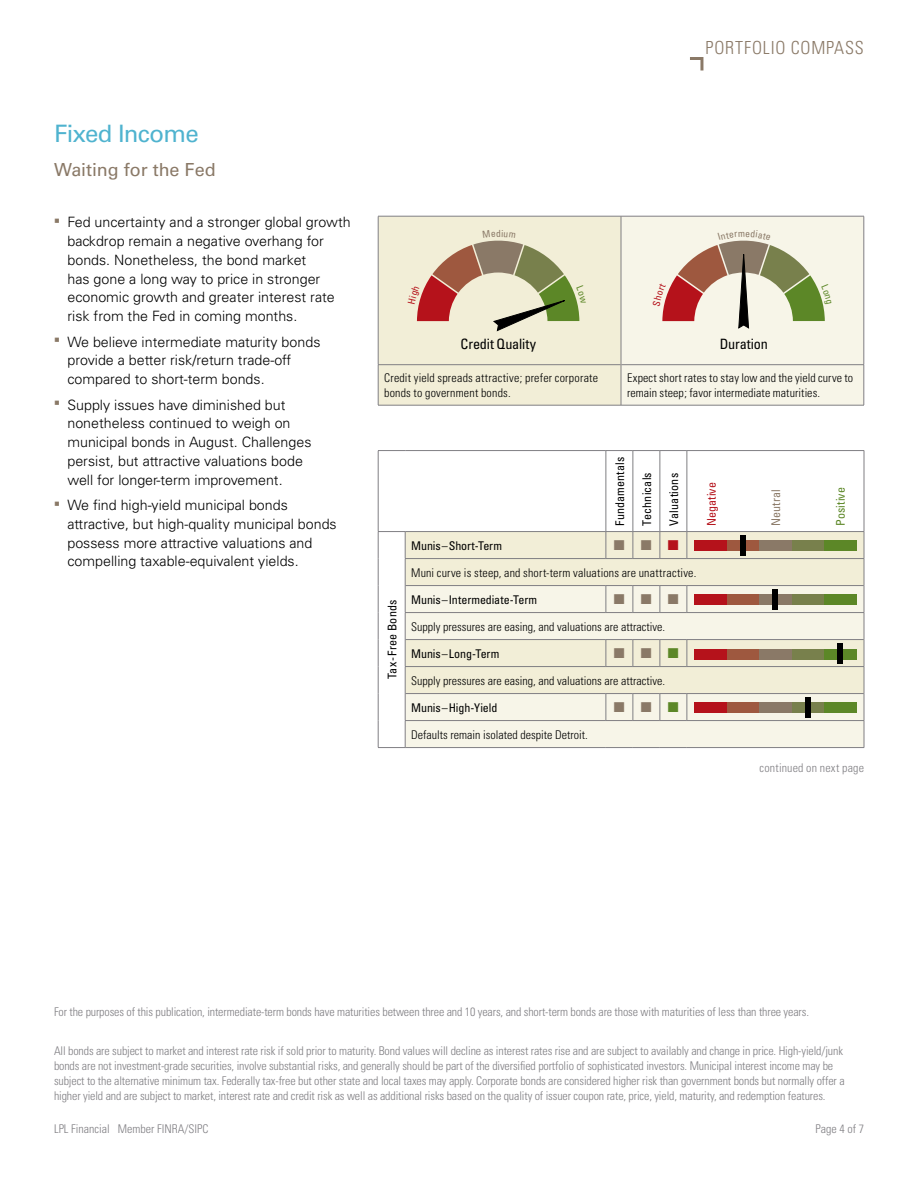
<style>
.page{position:relative;width:918px;height:1188px;background:#fff}
.page>*{position:absolute;margin:0;border:0;box-sizing:border-box;transform-origin:0 0}
.t1{font:24px "Univers";letter-spacing:-.025em;color:#4fb3cf}
.t2{font:300 condensed 18px "Univers";letter-spacing:.045em;color:#8a7967}
.t3{font:18px "Univers";letter-spacing:-.005em;color:#8a7967}
.t4{font:300 14.25px/18.8px "Univers";color:#000}
.t5{font:condensed 14.25px "Univers";letter-spacing:-.01em;color:#000}
.t6{font:14.25px "Zapf Dingbats ITC";color:#8a7967}
.t7{font:300 condensed 12px/15px "Univers";letter-spacing:-.01em;color:#807f83}
.t8{font:300 condensed 12px/14.4px "Univers";letter-spacing:.005em;color:#000}
.t9{font:condensed 12px "Univers";color:#000}
.t10{font:condensed 12px "Univers";letter-spacing:.02em;color:#000}
.t11{font:300 condensed 12px "Univers";letter-spacing:.015em;color:#807f83}
.t12{font:condensed 12px "Univers";letter-spacing:-.005em;color:#b5121b}
.t13{font:condensed 12px "Univers";color:#5c8727}
.t14{font:condensed 12px "Univers";letter-spacing:-.005em;color:#8a7967}
.s1{color:#b5121b}
.s2{color:#5c8727}
</style>
<div class="page">
<svg style="left:690px;top:57px;width:14px;height:14px"></svg>
<div style="left:379px;top:217px;width:242px;height:188px;background:#f2eed7"></div>
<div style="left:622px;top:217px;width:242px;height:188px;background:#f7f5e8"></div>
<hr style="left:378px;top:216px;width:243px;height:1px;background:#807f83">
<hr style="left:378px;top:216px;width:1px;height:148px;background:#807f83">
<hr style="left:621px;top:216px;width:243px;height:1px;background:#807f83">
<hr style="left:864px;top:216px;width:1px;height:148px;background:#807f83">
<hr style="left:378px;top:364px;width:243px;height:1px;background:#807f83">
<hr style="left:378px;top:365px;width:1px;height:40px;background:#807f83">
<hr style="left:621px;top:364px;width:243px;height:1px;background:#807f83">
<hr style="left:864px;top:365px;width:1px;height:40px;background:#807f83">
<hr style="left:378px;top:405px;width:243px;height:1px;background:#807f83">
<hr style="left:621px;top:405px;width:243px;height:1px;background:#807f83">
<hr style="left:621px;top:216px;width:1px;height:149px;background:#807f83">
<hr style="left:621px;top:365px;width:1px;height:40px;background:#807f83">
<div style="left:406px;top:532px;width:200px;height:53px;background:#f2eed7"></div>
<svg style="left:406px;top:586px;width:200px;height:161px;background:#f4f2e1"></svg>
<hr style="left:405px;top:558px;width:201px;height:1px;background:#807f83">
<hr style="left:405px;top:612px;width:201px;height:1px;background:#807f83">
<hr style="left:405px;top:666px;width:201px;height:1px;background:#807f83">
<hr style="left:405px;top:720px;width:201px;height:1px;background:#807f83">
<hr style="left:606px;top:451px;width:1px;height:80px;background:#807f83">
<hr style="left:633px;top:451px;width:1px;height:80px;background:#807f83">
<hr style="left:660px;top:451px;width:1px;height:80px;background:#807f83">
<hr style="left:687px;top:451px;width:1px;height:80px;background:#807f83">
<hr style="left:864px;top:451px;width:1px;height:80px;background:#807f83">
<hr style="left:405px;top:585px;width:201px;height:1px;background:#807f83">
<hr style="left:405px;top:639px;width:201px;height:1px;background:#807f83">
<hr style="left:405px;top:693px;width:201px;height:1px;background:#807f83">
<hr style="left:405px;top:747px;width:201px;height:1px;background:#807f83">
<svg style="left:378px;top:531px;width:28px;height:217px"></svg>
<svg style="left:378px;top:450px;width:27px;height:1px"></svg>
<hr style="left:378px;top:451px;width:1px;height:80px;background:#807f83">
<hr style="left:405px;top:450px;width:201px;height:1px;background:#807f83">
<svg style="left:606px;top:450px;width:81px;height:1px"></svg>
<hr style="left:687px;top:450px;width:177px;height:1px;background:#807f83">
<hr style="left:405px;top:531px;width:201px;height:1px;background:#807f83">
<svg style="left:606px;top:531px;width:259px;height:217px;background:#ece9d8"></svg>
<hr style="left:687px;top:531px;width:177px;height:1px;background:#807f83">
<div style="left:694px;top:540px;width:33px;height:10px;background:#b5121b"></div>
<div style="left:792px;top:540px;width:32px;height:10px;background:#78804c"></div>
<div style="left:727px;top:540px;width:32px;height:10px;background:#9e583f"></div>
<div style="left:759px;top:540px;width:33px;height:10px;background:#8a7967"></div>
<div style="left:824px;top:540px;width:32px;height:10px;background:#5c8727"></div>
<div style="left:694px;top:594px;width:33px;height:10px;background:#b5121b"></div>
<div style="left:792px;top:594px;width:32px;height:10px;background:#78804c"></div>
<div style="left:727px;top:594px;width:32px;height:10px;background:#9e583f"></div>
<div style="left:759px;top:594px;width:33px;height:10px;background:#8a7967"></div>
<div style="left:824px;top:594px;width:32px;height:10px;background:#5c8727"></div>
<div style="left:694px;top:649px;width:33px;height:10px;background:#b5121b"></div>
<div style="left:792px;top:649px;width:32px;height:10px;background:#78804c"></div>
<div style="left:727px;top:649px;width:32px;height:10px;background:#9e583f"></div>
<div style="left:759px;top:649px;width:33px;height:10px;background:#8a7967"></div>
<div style="left:824px;top:649px;width:32px;height:10px;background:#5c8727"></div>
<div style="left:694px;top:702px;width:33px;height:10px;background:#b5121b"></div>
<div style="left:792px;top:702px;width:32px;height:10px;background:#78804c"></div>
<div style="left:727px;top:702px;width:32px;height:10px;background:#9e583f"></div>
<div style="left:759px;top:702px;width:33px;height:10px;background:#8a7967"></div>
<div style="left:824px;top:702px;width:32px;height:10px;background:#5c8727"></div>
<div style="left:740px;top:535px;width:6px;height:21px;background:#000"></div>
<div style="left:772px;top:589px;width:6px;height:21px;background:#000"></div>
<div style="left:837px;top:643px;width:6px;height:21px;background:#000"></div>
<div style="left:805px;top:697px;width:6px;height:21px;background:#000"></div>
<svg style="left:653px;top:230px;width:179px;height:99px;background:#cabba6"></svg>
<svg style="left:408px;top:230px;width:178px;height:102px;background:#c8b89d"></svg>
<h1 class="t1" style="left:54px;top:119px;width:146px">Fixed Income</h1>
<h2 class="t3" style="left:54px;top:158px;width:163px">Waiting for the Fed</h2>
<p class="t4" style="left:67px;top:213px;width:285px">Fed uncertainty and a stronger global growth backdrop remain a negative overhang for bonds. Nonetheless, the bond market<br>has gone a long way to price in stronger economic growth and greater interest rate risk from the Fed in coming months.</p>
<p class="t4" style="left:67px;top:332px;width:254px">We believe intermediate maturity bonds provide a better risk/return trade-off compared to short-term bonds.</p>
<p class="t4" style="left:67px;top:395px;width:246px">Supply issues have diminished but nonetheless continued to weigh on municipal bonds in August. Challenges persist, but attractive valuations bode well for longer-term improvement.</p>
<p class="t4" style="left:67px;top:496px;width:271px">We find high-yield municipal bonds attractive, but high-quality municipal bonds possess more attractive valuations and compelling taxable-equivalent yields.</p>
<h2 class="t2" style="left:705px;top:37px;width:160px">PORTFOLIO COMPASS</h2>
<p class="t5" style="left:461px;top:335px;width:77px">Credit Quality</p>
<p class="t5" style="left:720px;top:335px;width:50px">Duration</p>
<p class="t8" style="left:384px;top:371px;width:215px">Credit yield spreads attractive; prefer corporate bonds to government bonds.</p>
<p class="t8" style="left:627px;top:371px;width:228px">Expect short rates to stay low and the yield curve to remain steep; favor intermediate maturities.</p>
<p class="t10" style="left:385px;top:679px;width:81px;rotate:-90deg">Tax-Free Bonds</p>
<p class="t9" style="left:612px;top:526px;width:70px;rotate:-90deg">Fundamentals</p>
<p class="t9" style="left:639px;top:526px;width:55px;rotate:-90deg">Technicals</p>
<p class="t10" style="left:666px;top:526px;width:54px;rotate:-90deg">Valuations</p>
<p class="t12" style="left:704px;top:526px;width:45px;rotate:-90deg">Negative</p>
<p class="t14" style="left:768px;top:526px;width:37px;rotate:-90deg">Neutral</p>
<p class="t13" style="left:833px;top:526px;width:40px;rotate:-90deg">Positive</p>
<p class="t9" style="left:411px;top:538px;width:92px">Munis–Short-Term</p>
<p class="t6" style="left:614px;top:539px;width:66px">■■<span class="s1">■</span></p>
<p class="t8" style="left:411px;top:565px;width:287px">Muni curve is steep, and short-term valuations are unattractive.</p>
<p class="t9" style="left:411px;top:592px;width:127px">Munis–Intermediate-Term</p>
<p class="t6" style="left:614px;top:593px;width:66px">■■■</p>
<p class="t8" style="left:411px;top:619px;width:255px">Supply pressures are easing, and valuations are attractive.</p>
<p class="t9" style="left:411px;top:646px;width:90px">Munis–Long-Term</p>
<p class="t6" style="left:614px;top:647px;width:66px">■■<span class="s2">■</span></p>
<p class="t8" style="left:411px;top:673px;width:255px">Supply pressures are easing, and valuations are attractive.</p>
<p class="t9" style="left:411px;top:700px;width:88px">Munis–High-Yield</p>
<p class="t6" style="left:614px;top:701px;width:66px">■■<span class="s2">■</span></p>
<p class="t8" style="left:411px;top:727px;width:178px">Defaults remain isolated despite Detroit.</p>
<p class="t11" style="left:760px;top:761px;width:106px">continued on next page</p>
<p class="t7" style="left:54px;top:1004px;width:757px">For the purposes of this publication, intermediate-term bonds have maturities between three and 10 years, and short-term bonds are those with maturities of less than three years.</p>
<p class="t7" style="left:54px;top:1044px;width:792px">All bonds are subject to market and interest rate risk if sold prior to maturity. Bond values will decline as interest rates rise and are subject to availably and change in price. High-yield/junk bonds are not investment-grade securities, involve substantial risks, and generally should be part of the diversified portfolio of sophisticated investors. Municipal interest income may be subject to the alternative minimum tax. Federally tax-free but other state and local taxes may apply. Corporate bonds are considered higher risk than government bonds but normally offer a higher yield and are subject to market, interest rate and credit risk as well as additional risks based on the quality of issuer coupon rate, price, yield, maturity, and redemption features.</p>
<p class="t7" style="left:54px;top:1122px;width:156px">LPL Financial Member FINRA/SIPC</p>
<p class="t7" style="left:815px;top:1122px;width:50px">Page 4 of 7</p>
</div>
